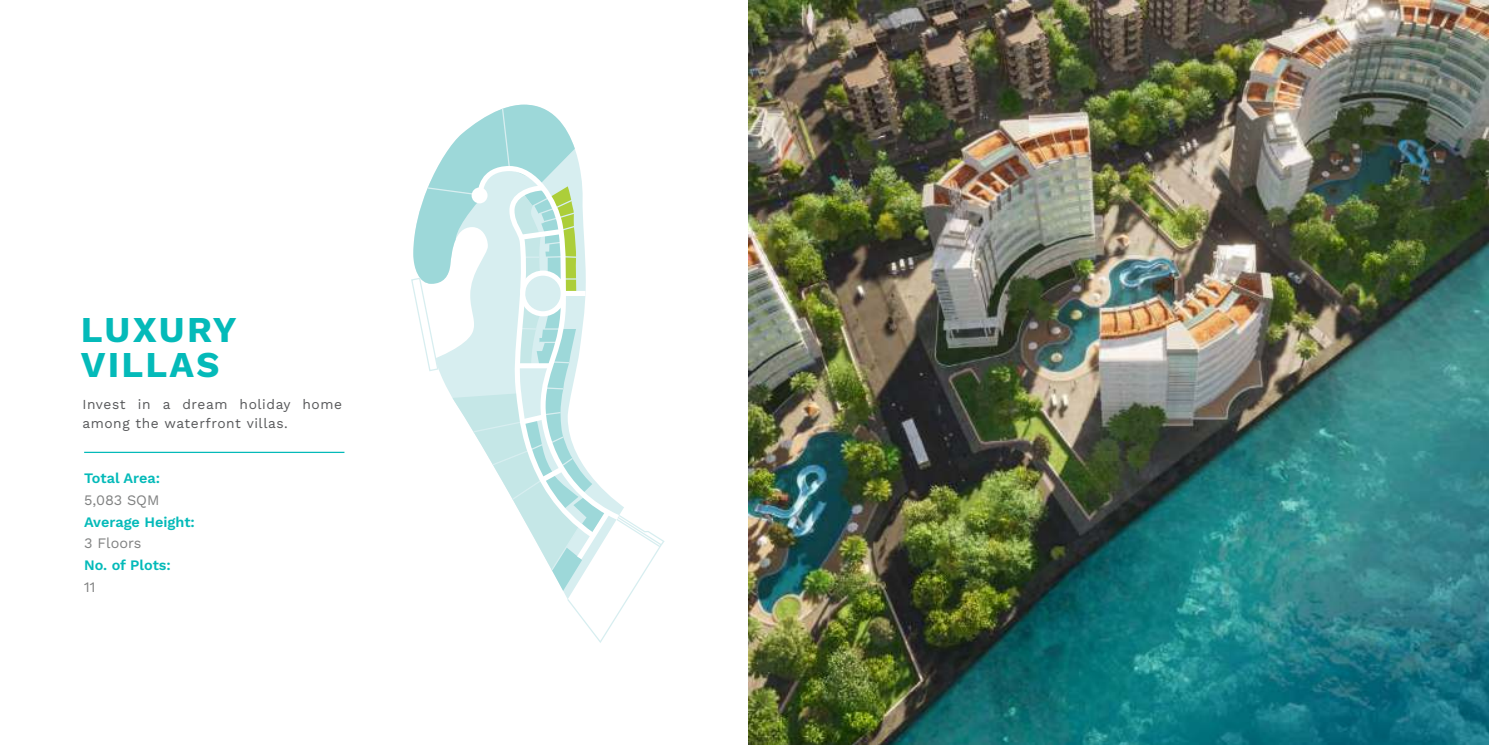
<style>
.page{position:relative;width:1489px;height:745px;background:#fff}
.page>*{position:absolute;margin:0;border:0;box-sizing:border-box;transform-origin:0 0}
.t1{font:700 36.38px/34.5px "Work Sans";letter-spacing:.06em;color:#04bab9}
.t2{font:600 14.5px "Work Sans";color:#04bab9}
.t3{font:14.5px "Work Sans";color:#808181}
.t4{font:13.75px/19.1px "Work Sans";letter-spacing:.04em;color:#57585a}
</style>
<div class="page">
<svg style="left:411px;top:105px;width:254px;height:538px"></svg>
<hr style="left:84px;top:451px;width:260px;height:1px;background:#04bab9">
<img style="left:748px;top:0;width:740px;height:744px">
<h1 class="t1" style="left:81px;top:312px;width:157px">LUXURY<br>VILLAS</h1>
<p class="t4" style="left:82px;top:393px;width:261px">Invest in a dream holiday home among the waterfront villas.</p>
<p class="t2" style="left:84px;top:472px;width:77px">Total Area:</p>
<p class="t3" style="left:84px;top:488px;width:77px">5,083 SQM</p>
<p class="t2" style="left:84px;top:515px;width:112px">Average Height:</p>
<p class="t3" style="left:84px;top:537px;width:59px">3 Floors</p>
<p class="t2" style="left:84px;top:559px;width:88px">No. of Plots:</p>
<p class="t3" style="left:84px;top:581px;width:13px">11</p>
</div>
